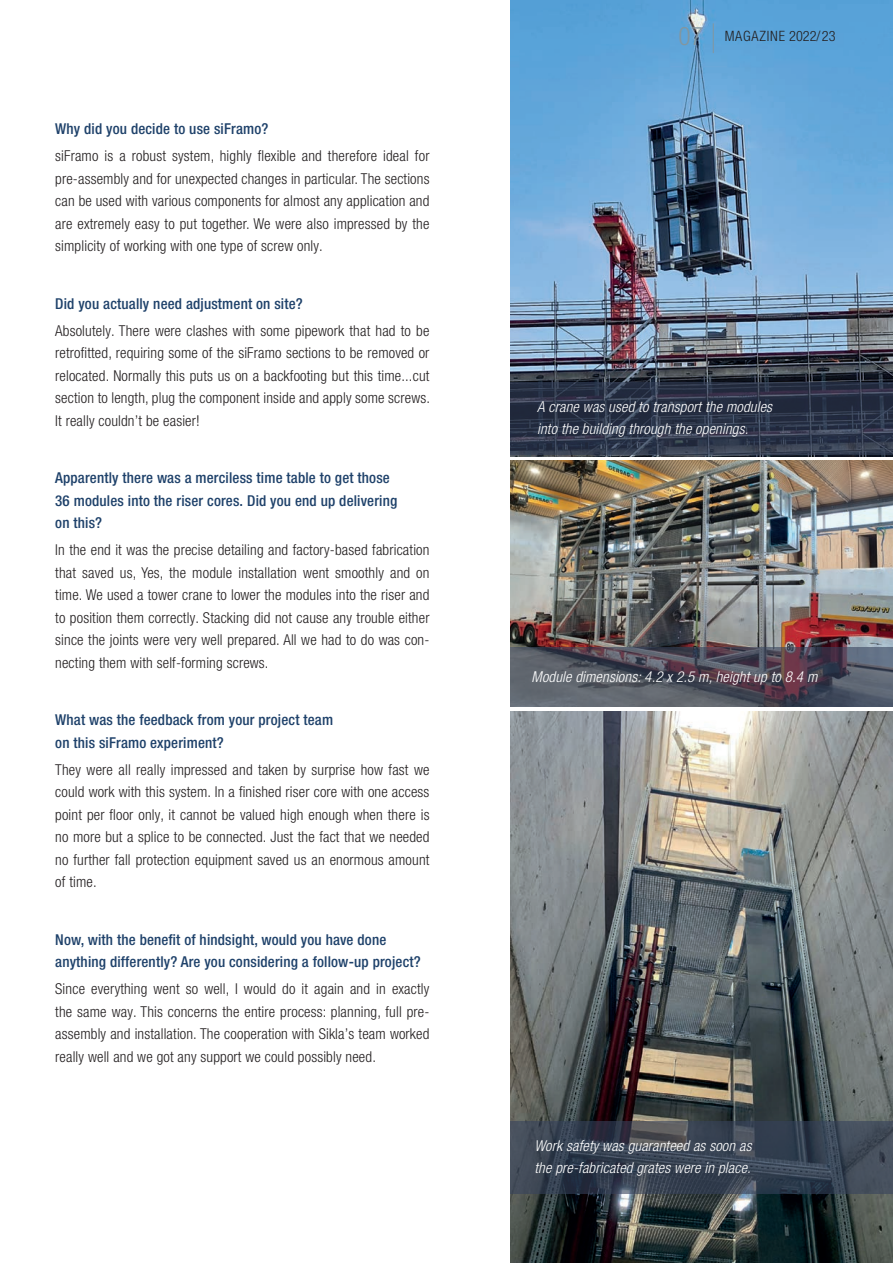
<style>
.page{position:relative;width:893px;height:1263px;background:#fff}
.page>*{position:absolute;margin:0;border:0;box-sizing:border-box;transform-origin:0 0}
.t1{font:300 condensed 15px/22.5px "Helvetica Neue LT Pro";letter-spacing:.01em;color:#231f20;text-align:justify}
.t2{font:500 condensed 15px/22.5px "Helvetica Neue LT Pro";letter-spacing:.01em;color:#1e416a}
.t3{font:italic 300 condensed 15px/22.5px "Helvetica Neue LT Std";letter-spacing:.01em;color:#fff}
.t4{font:300 condensed 14.25px "Helvetica Neue LT Pro";letter-spacing:.055em;color:#231f20}
.s1{font-size:25.5px;color:#83969f}
</style>
<div class="page">
<img style="left:510px;top:460px;width:383px;height:247px">
<img style="left:510px;top:0;width:383px;height:456px">
<img style="left:510px;top:712px;width:383px;height:551px">
<hr style="left:713px;top:23px;width:1px;height:30px;background:#83969f">
<svg style="left:510px;top:383px;width:383px;height:72px;background:#2d3549"></svg>
<svg style="left:510px;top:647px;width:383px;height:59px;background:#53525f"></svg>
<svg style="left:510px;top:1122px;width:383px;height:72px;background:#3a4453"></svg>
<p class="t2" style="left:55px;top:118px;width:215px">Why did you decide to use siFramo?</p>
<p class="t1" style="left:55px;top:144px;width:376px">siFramo is a robust system, highly flexible and therefore ideal for pre-assembly and for unexpected changes in particular. The sections can be used with various components for almost any application and are extremely easy to put together. We were also impressed by the simplicity of working with one type of screw only.</p>
<p class="t2" style="left:55px;top:292px;width:249px">Did you actually need adjustment on site?</p>
<p class="t1" style="left:55px;top:319px;width:376px">Absolutely. There were clashes with some pipework that had to be retrofitted, requiring some of the siFramo sections to be removed or relocated. Normally this puts us on a backfooting but this time...cut section to length, plug the component inside and apply some screws.<br>It really couldn’t be easier!</p>
<p class="t2" style="left:55px;top:467px;width:344px">Apparently there was a merciless time table to get those<br>36 modules into the riser cores. Did you end up delivering on this?</p>
<p class="t1" style="left:55px;top:538px;width:376px">In the end it was the precise detailing and factory-based fabrication that saved us, Yes, the module installation went smoothly and on time. We used a tower crane to lower the modules into the riser and to position them correctly. Stacking did not cause any trouble either since the joints were very well prepared. All we had to do was con&shy;necting them with self-forming screws.</p>
<p class="t2" style="left:55px;top:709px;width:279px">What was the feedback from your project team on this siFramo experiment?</p>
<p class="t1" style="left:55px;top:758px;width:376px">They were all really impressed and taken by surprise how fast we could work with this system. In a finished riser core with one access point per floor only, it cannot be valued high enough when there is no more but a splice to be connected. Just the fact that we needed no further fall protection equipment saved us an enormous amount of time.</p>
<p class="t2" style="left:55px;top:928px;width:367px">Now, with the benefit of hindsight, would you have done anything differently? Are you considering a follow-up project?</p>
<p class="t1" style="left:55px;top:977px;width:376px">Since everything went so well, I would do it again and in exactly the same way. This concerns the entire process: planning, full pre&shy;assembly and installation. The cooperation with Sikla’s team worked really well and we got any support we could possibly need.</p>
<p class="t4" style="left:679px;top:28px;width:159px"><span class="s1">07</span> MAGAZINE 2022/23</p>
<p class="t3" style="left:537px;top:395px;width:236px">A crane was used to transport the modules into the building through the openings.</p>
<p class="t3" style="left:531px;top:665px;width:287px">Module dimensions: 4.2 x 2.5 m, height up to 8.4 m</p>
<p class="t3" style="left:534px;top:1134px;width:218px">Work safety was guaranteed as soon as the pre-fabricated grates were in place.</p>
</div>
